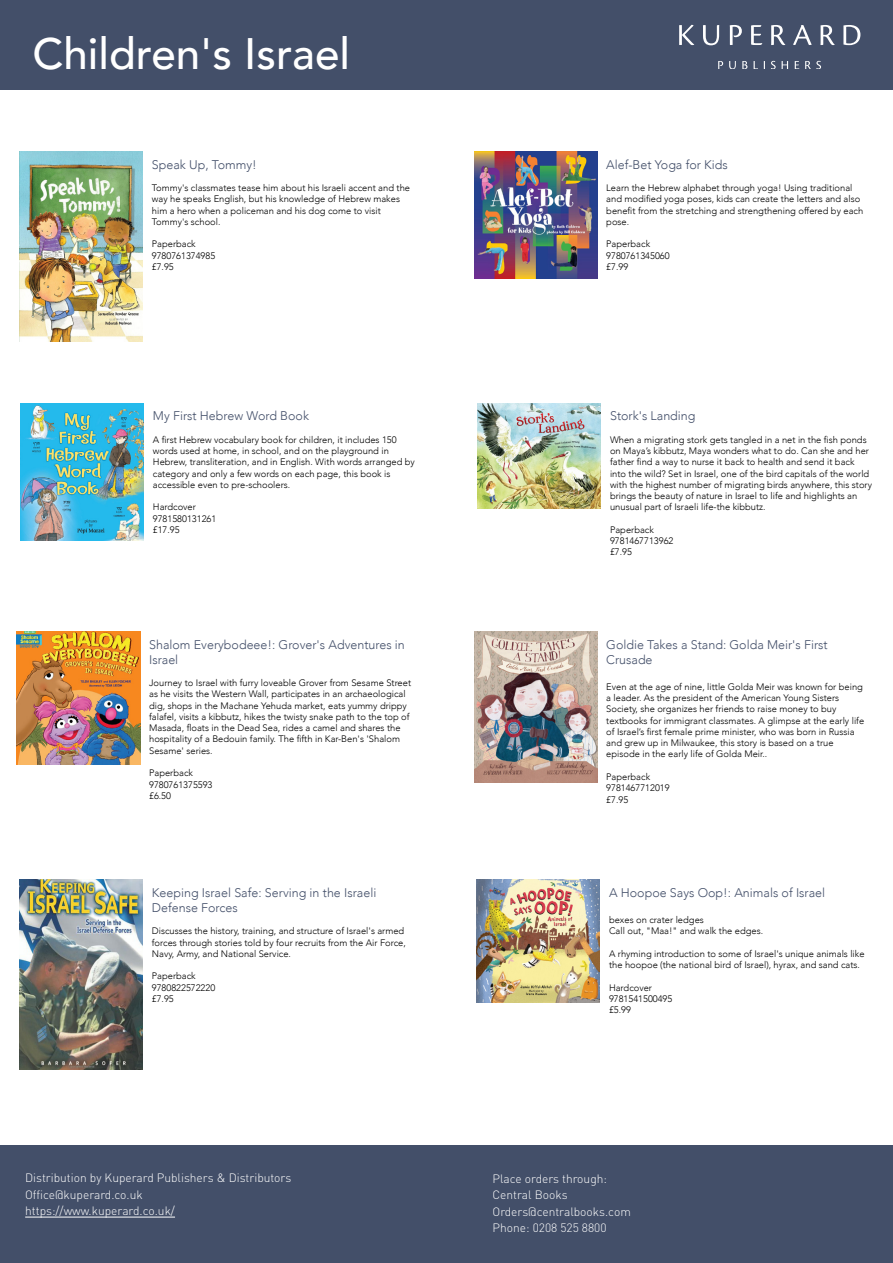
<style>
.page{position:relative;width:893px;height:1263px;background:#fff}
.page>*{position:absolute;margin:0;border:0;box-sizing:border-box;transform-origin:0 0}
.t1{font:500 43.95px "Avenir";color:#fff}
.t2{font:300 12.45px/15px "Avenir";color:#434f69}
.t3{font:300 12px/16.5px "DIN";color:#fff}
.t4{font:300 9.45px/11.2px "Avenir";color:#000}
</style>
<div class="page">
<div style="left:0;top:0;width:893px;height:89px;background:#434f69"></div>
<div style="left:0;top:1145px;width:893px;height:118px;background:#434f69"></div>
<hr style="left:25px;top:1217px;width:150px;height:1px;background:#fff">
<svg style="left:679px;top:25px;width:181px;height:20px"></svg>
<svg style="left:668px;top:61px;width:193px;height:29px"></svg>
<img style="left:20px;top:151px;width:123px;height:190px">
<img style="left:474px;top:151px;width:123px;height:127px">
<img style="left:21px;top:403px;width:123px;height:138px">
<img style="left:478px;top:403px;width:123px;height:105px">
<img style="left:477px;top:879px;width:123px;height:124px">
<img style="left:20px;top:879px;width:123px;height:190px">
<img style="left:474px;top:631px;width:123px;height:151px">
<img style="left:17px;top:631px;width:123px;height:134px">
<h1 class="t1" style="left:33px;top:15px;width:319px">Children's Israel</h1>
<h2 class="t2" style="left:152px;top:157px;width:106px">Speak Up, Tommy!</h2>
<p class="t4" style="left:152px;top:182px;width:260px">Tommy's classmates tease him about his Israeli accent and the way he speaks English, but his knowledge of Hebrew makes him a hero when a policeman and his dog come to visit Tommy's school.</p>
<p class="t4" style="left:152px;top:238px;width:65px">Paperback<br>9780761374985 £7.95</p>
<h2 class="t2" style="left:153px;top:408px;width:158px">My First Hebrew Word Book</h2>
<p class="t4" style="left:153px;top:434px;width:264px">A first Hebrew vocabulary book for children, it includes 150 words used at home, in school, and on the playground in Hebrew, transliteration, and in English. With words arranged by category and only a few words on each page, this book is accessible even to pre-schoolers.</p>
<p class="t4" style="left:153px;top:501px;width:65px">Hardcover<br>9781580131261 £17.95</p>
<h2 class="t2" style="left:149px;top:637px;width:257px">Shalom Everybodeee!: Grover's Adventures in<br>Israel</h2>
<p class="t4" style="left:149px;top:677px;width:264px">Journey to Israel with furry loveable Grover from Sesame Street as he visits the Western Wall, participates in an archaeological dig, shops in the Machane Yehuda market, eats yummy drippy falafel, visits a kibbutz, hikes the twisty snake path to the top of Masada, floats in the Dead Sea, rides a camel and shares the hospitality of a Bedouin family. The fifth in Kar-Ben's 'Shalom Sesame' series.</p>
<p class="t4" style="left:149px;top:767px;width:65px">Paperback<br>9780761375593 £6.50</p>
<h2 class="t2" style="left:152px;top:885px;width:226px">Keeping Israel Safe: Serving in the Israeli<br>Defense Forces</h2>
<p class="t4" style="left:152px;top:925px;width:256px">Discusses the history, training, and structure of Israel's armed forces through stories told by four recruits from the Air Force,<br>Navy, Army, and National Service.</p>
<p class="t4" style="left:152px;top:970px;width:65px">Paperback<br>9780822572220 £7.95</p>
<p class="t3" style="left:25px;top:1170px;width:268px">Distribution by Kuperard Publishers &amp; Distributors<br>Office@kuperard.co.uk https://www.kuperard.co.uk/</p>
<h2 class="t2" style="left:606px;top:157px;width:123px">Alef-Bet Yoga for Kids</h2>
<p class="t4" style="left:606px;top:182px;width:258px">Learn the Hebrew alphabet through yoga! Using traditional and modified yoga poses, kids can create the letters and also benefit from the stretching and strengthening offered by each pose.</p>
<p class="t4" style="left:606px;top:238px;width:65px">Paperback<br>9780761345060 £7.99</p>
<h2 class="t2" style="left:610px;top:408px;width:87px">Stork's Landing</h2>
<p class="t4" style="left:610px;top:434px;width:263px">When a migrating stork gets tangled in a net in the fish ponds on Maya’s kibbutz, Maya wonders what to do. Can she and her father find a way to nurse it back to health and send it back into the wild? Set in Israel, one of the bird capitals of the world with the highest number of migrating birds anywhere, this story brings the beauty of nature in Israel to life and highlights an unusual part of Israeli life-the kibbutz.</p>
<p class="t4" style="left:610px;top:524px;width:65px">Paperback<br>9781467713962 £7.95</p>
<h2 class="t2" style="left:606px;top:637px;width:223px">Goldie Takes a Stand: Golda Meir's First<br>Crusade</h2>
<p class="t4" style="left:606px;top:681px;width:259px">Even at the age of nine, little Golda Meir was known for being a leader. As the president of the American Young Sisters Society, she organizes her friends to raise money to buy textbooks for immigrant classmates. A glimpse at the early life of Israel’s first female prime minister, who was born in Russia and grew up in Milwaukee, this story is based on a true episode in the early life of Golda Meir..</p>
<p class="t4" style="left:606px;top:771px;width:65px">Paperback<br>9781467712019 £7.95</p>
<h2 class="t2" style="left:609px;top:885px;width:218px">A Hoopoe Says Oop!: Animals of Israel</h2>
<p class="t4" style="left:609px;top:914px;width:156px">bexes on crater ledges<br>Call out, "Maa!" and walk the edges.</p>
<p class="t4" style="left:609px;top:948px;width:257px">A rhyming introduction to some of Israel's unique animals like the hoopoe (the national bird of Israel), hyrax, and sand cats.</p>
<p class="t4" style="left:609px;top:982px;width:65px">Hardcover<br>9781541500495 £5.99</p>
<p class="t3" style="left:492px;top:1170px;width:140px">Place orders through:<br>Central Books<br>Orders@centralbooks.com<br>Phone: 0208 525 8800</p>
</div>
